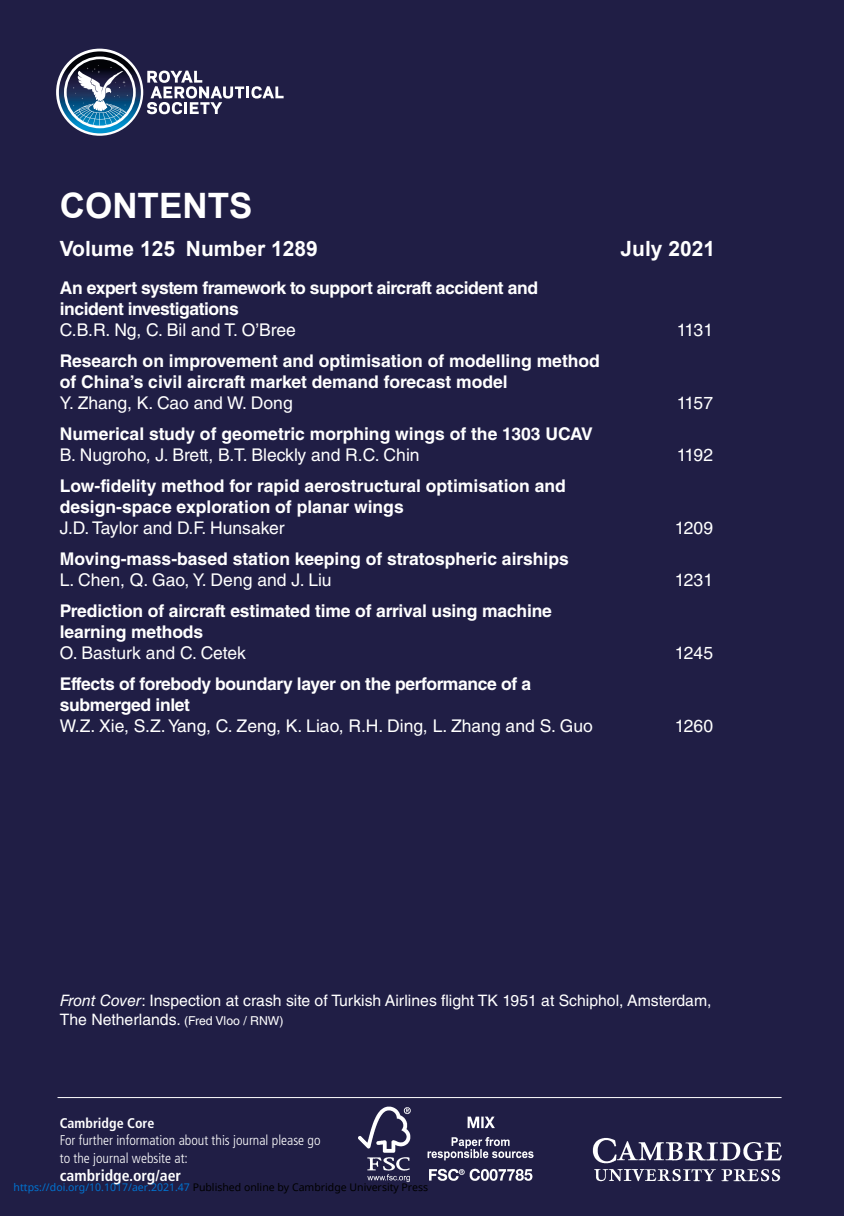
<style>
.page{position:relative;width:844px;height:1216px;background:#fff}
.page>*{position:absolute;margin:0;border:0;box-sizing:border-box;transform-origin:0 0}
.t1{font:700 35px "Arial";color:#fff}
.t2{font:700 21px "Arial";color:#fff}
.t3{font:700 17.5px/21px "Helvetica LT Std";letter-spacing:-.005em;color:#fff}
.t4{font:17.5px "Helvetica LT Std";color:#fff}
.t5{font:700 17.5px/21px "Helvetica LT Std";letter-spacing:-.025em;color:#fff}
.t6{font:15.75px/19.2px "Helvetica LT Std";color:#fff}
.t7{font:700 condensed 15.75px "Frutiger LT Std";color:#fff}
.t8{font:300 condensed 14px/17.5px "Frutiger LT Std";color:#fff}
.t9{font:700 condensed 14px "Frutiger LT Std";color:#fff}
.t10{font:10.5px "Noto Sans";color:#000}
.s1{font-style:italic}
.s2{font-size:12.25px}
.s3{color:#0172cf}
</style>
<div class="page">
<div style="left:0;top:0;width:843px;height:1215px;background:#201e45"></div>
<hr style="left:57px;top:1097px;width:724px;height:1px;background:#fff">
<img style="left:592px;top:1137px;width:190px;height:45px">
<img style="left:358px;top:1106px;width:175px;height:77px">
<svg style="left:56px;top:49px;width:87px;height:87px"></svg>
<svg style="left:147px;top:71px;width:136px;height:43px"></svg>
<img style="left:59px;top:51px;width:82px;height:82px">
<svg style="left:73px;top:65px;width:55px;height:61px;background:#4d708d"></svg>
<div style="left:140px;top:122px;width:215px;height:20px;background:#201e45"></div>
<h1 class="t1" style="left:60px;top:181px;width:194px">CONTENTS</h1>
<p class="t2" style="left:60px;top:234px;width:259px">Volume 125 Number 1289</p>
<p class="t2" style="left:620px;top:234px;width:96px">July 2021</p>
<p class="t5" style="left:60px;top:277px;width:479px">An expert system framework to support aircraft accident and incident investigations</p>
<p class="t4" style="left:60px;top:320px;width:237px">C.B.R. Ng, C. Bil and T. O’Bree</p>
<p class="t4" style="left:676px;top:320px;width:38px">1131</p>
<p class="t3" style="left:60px;top:350px;width:541px">Research on improvement and optimisation of modelling method of China’s civil aircraft market demand forecast model</p>
<p class="t4" style="left:60px;top:393px;width:234px">Y. Zhang, K. Cao and W. Dong</p>
<p class="t4" style="left:676px;top:393px;width:38px">1157</p>
<p class="t3" style="left:60px;top:423px;width:534px">Numerical study of geometric morphing wings of the 1303 UCAV</p>
<p class="t4" style="left:60px;top:445px;width:361px">B. Nugroho, J. Brett, B.T. Bleckly and R.C. Chin</p>
<p class="t4" style="left:676px;top:445px;width:38px">1192</p>
<p class="t3" style="left:60px;top:475px;width:507px">Low-fidelity method for rapid aerostructural optimisation and design-space exploration of planar wings</p>
<p class="t4" style="left:60px;top:517px;width:226px">J.D. Taylor and D.F. Hunsaker</p>
<p class="t4" style="left:674px;top:517px;width:40px">1209</p>
<p class="t3" style="left:60px;top:548px;width:510px">Moving-mass-based station keeping of stratospheric airships</p>
<p class="t4" style="left:60px;top:569px;width:273px">L. Chen, Q. Gao, Y. Deng and J. Liu</p>
<p class="t4" style="left:674px;top:569px;width:40px">1231</p>
<p class="t3" style="left:60px;top:600px;width:493px">Prediction of aircraft estimated time of arrival using machine learning methods</p>
<p class="t4" style="left:60px;top:642px;width:187px">O. Basturk and C. Cetek</p>
<p class="t4" style="left:674px;top:642px;width:40px">1245</p>
<p class="t3" style="left:60px;top:673px;width:473px">Effects of forebody boundary layer on the performance of a submerged inlet</p>
<p class="t4" style="left:60px;top:715px;width:534px">W.Z. Xie, S.Z. Yang, C. Zeng, K. Liao, R.H. Ding, L. Zhang and S. Guo</p>
<p class="t4" style="left:674px;top:715px;width:40px">1260</p>
<p class="t6" style="left:60px;top:990px;width:653px"><span class="s1">Front Cover</span>: Inspection at crash site of Turkish Airlines flight TK 1951 at Schiphol, Amsterdam,<br>The Netherlands. <span class="s2">(Fred Vloo / RNW)</span></p>
<p class="t9" style="left:60px;top:1114px;width:96px">Cambridge Core</p>
<p class="t8" style="left:60px;top:1131px;width:262px">For further information about this journal please go to the journal website at:</p>
<p class="t7" style="left:60px;top:1165px;width:123px">cambridge.org/aer</p>
<p class="t10" style="left:14px;top:1179px;width:416px"><span class="s3">https://doi.org/10.1017/aer.2021.47</span> Published online by Cambridge University Press</p>
</div>
